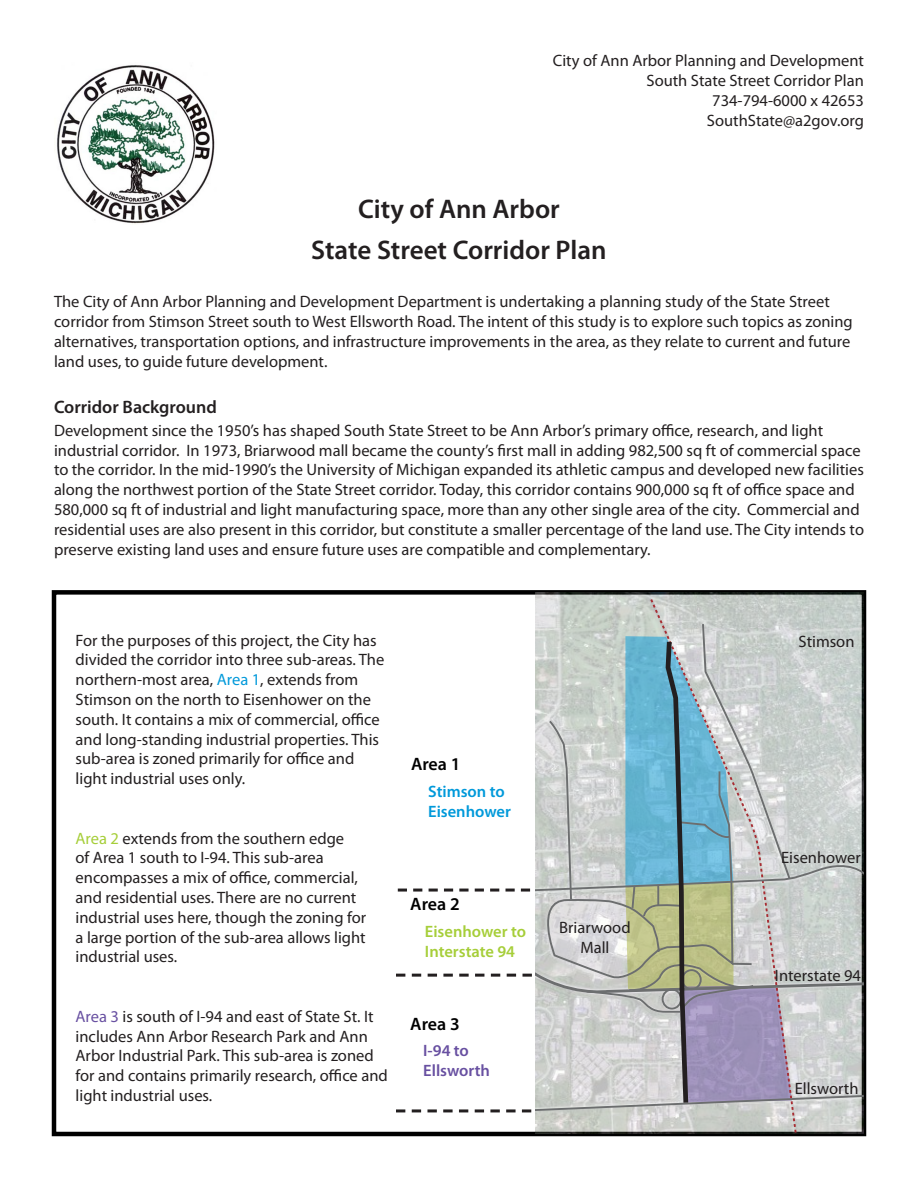
<style>
.page{position:relative;width:918px;height:1188px;background:#fff}
.page>*{position:absolute;margin:0;border:0;box-sizing:border-box;transform-origin:0 0}
.t1{font:600 27px "Myriad Pro";color:#231f20}
.t2{font:600 18px "Myriad Pro";color:#231f20}
.t3{font:600 18px "Myriad Pro";letter-spacing:-.005em;color:#000}
.t4{font:16.5px/19.8px "Myriad Pro";color:#231f20}
.t5{font:600 16.5px "Myriad Pro";color:#a6ce39}
.t6{font:600 16.5px "Myriad Pro";color:#0099da}
.t7{font:600 16.5px "Myriad Pro";color:#6850a1}
.s1{color:#0099da}
.s2{color:#a6ce39}
.s3{color:#6850a1}
</style>
<div class="page">
<div style="left:52px;top:590px;width:814px;height:546px;border:4px solid #000"></div>
<img style="left:536px;top:592px;width:328px;height:542px">
<svg style="left:648px;top:596px;width:151px;height:538px;background:#c1c4c0"></svg>
<svg style="left:396px;top:622px;width:468px;height:490px"></svg>
<img style="left:57px;top:65px;width:158px;height:159px">
<p class="t4" style="left:553px;top:51px;width:313px">City of Ann Arbor Planning and Development</p>
<p class="t4" style="left:646px;top:70px;width:219px">South State Street Corridor Plan</p>
<p class="t4" style="left:712px;top:90px;width:153px">734-794-6000 x 42653</p>
<p class="t4" style="left:707px;top:110px;width:159px">SouthState@a2gov.org</p>
<p class="t1" style="left:358px;top:192px;width:203px">City of Ann Arbor</p>
<p class="t1" style="left:311px;top:233px;width:297px">State Street Corridor Plan</p>
<p class="t4" style="left:54px;top:292px;width:800px">The City of Ann Arbor Planning and Development Department is undertaking a planning study of the State Street corridor from Stimson Street south to West Ellsworth Road. The intent of this study is to explore such topics as zoning alternatives, transportation options, and infrastructure improvements in the area, as they relate to current and future land uses, to guide future development.</p>
<p class="t2" style="left:54px;top:395px;width:164px">Corridor Background</p>
<p class="t4" style="left:54px;top:420px;width:812px">Development since the 1950’s has shaped South State Street to be Ann Arbor’s primary office, research, and light industrial corridor. In 1973, Briarwood mall became the county’s first mall in adding 982,500 sq ft of commercial space to the corridor. In the mid-1990’s the University of Michigan expanded its athletic campus and developed new facilities along the northwest portion of the State Street corridor. Today, this corridor contains 900,000 sq ft of office space and 580,000 sq ft of industrial and light manufacturing space, more than any other single area of the city. Commercial and residential uses are also present in this corridor, but constitute a smaller percentage of the land use. The City intends to preserve existing land uses and ensure future uses are compatible and complementary.</p>
<p class="t4" style="left:76px;top:630px;width:310px">For the purposes of this project, the City has divided the corridor into three sub-areas. The northern-most area, <span class="s1">Area 1</span>, extends from Stimson on the north to Eisenhower on the south. It contains a mix of commercial, office and long-standing industrial properties. This sub-area is zoned primarily for office and light industrial uses only.</p>
<p class="t4" style="left:76px;top:828px;width:292px"><span class="s2">Area 2</span> extends from the southern edge<br>of Area 1 south to I-94. This sub-area encompasses a mix of office, commercial, and residential uses. There are no current industrial uses here, though the zoning for a large portion of the sub-area allows light industrial uses.</p>
<p class="t4" style="left:76px;top:1006px;width:314px"><span class="s3">Area 3</span> is south of I-94 and east of State St. It includes Ann Arbor Research Park and Ann Arbor Industrial Park. This sub-area is zoned for and contains primarily research, office and light industrial uses.</p>
<p class="t3" style="left:411px;top:752px;width:51px">Area 1</p>
<p class="t6" style="left:428px;top:781px;width:78px">Stimson to</p>
<p class="t6" style="left:428px;top:801px;width:84px">Eisenhower</p>
<p class="t3" style="left:410px;top:893px;width:51px">Area 2</p>
<p class="t5" style="left:425px;top:921px;width:103px">Eisenhower to</p>
<p class="t5" style="left:425px;top:941px;width:92px">Interstate 94</p>
<p class="t3" style="left:410px;top:1012px;width:51px">Area 3</p>
<p class="t7" style="left:423px;top:1040px;width:47px">I-94 to</p>
<p class="t7" style="left:423px;top:1060px;width:68px">Ellsworth</p>
<p class="t4" style="left:559px;top:918px;width:73px">Briarwood</p>
<p class="t4" style="left:580px;top:937px;width:31px">Mall</p>
<p class="t4" style="left:799px;top:631px;width:57px">Stimson</p>
<p class="t4" style="left:781px;top:848px;width:81px">Eisenhower</p>
<p class="t4" style="left:775px;top:965px;width:88px">Interstate 94</p>
<p class="t4" style="left:795px;top:1078px;width:65px">Ellsworth</p>
</div>
